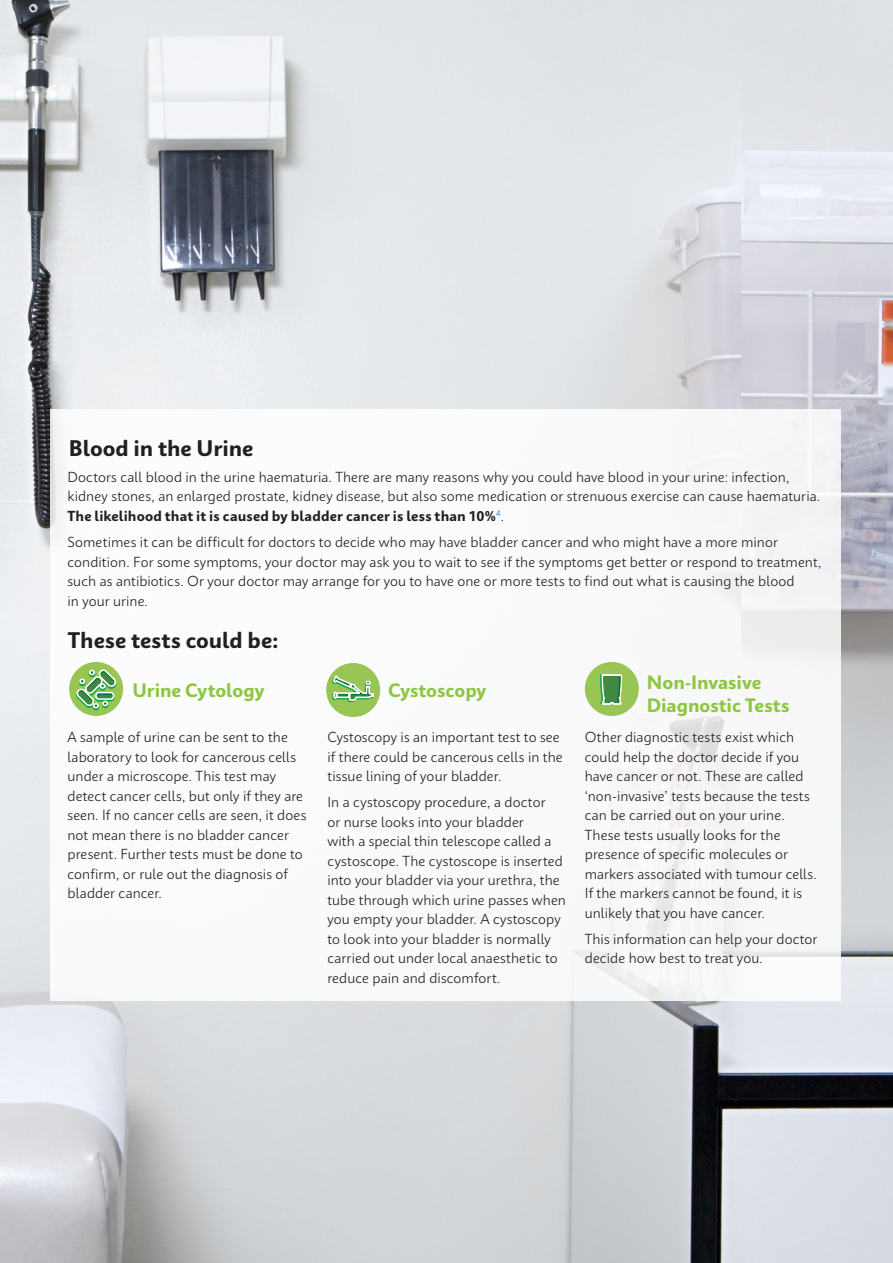
<style>
.page{position:relative;width:893px;height:1263px;background:#fff}
.page>*{position:absolute;margin:0;border:0;box-sizing:border-box;transform-origin:0 0}
.t1{font:700 21px "Cepheid Sans Pro";color:#231f20}
.t2{font:700 18px/22.5px "Cepheid Sans Pro";letter-spacing:-.005em;color:#8dc63f}
.t3{font:300 13.5px/19.5px "Cepheid Sans Pro";letter-spacing:.005em;color:#231f20}
.s1{font-weight:700}
</style>
<div class="page">
<img style="left:0;top:0;width:893px;height:1263px">
<div style="left:50px;top:409px;width:790px;height:591px;background:#fff"></div>
<div style="left:69px;top:662px;width:54px;height:54px;background:#99c552;border-radius:50%"></div>
<svg style="left:76px;top:669px;width:41px;height:41px"></svg>
<div style="left:326px;top:663px;width:54px;height:54px;background:#98c554;border-radius:50%"></div>
<svg style="left:332px;top:676px;width:42px;height:26px"></svg>
<div style="left:585px;top:662px;width:54px;height:54px;background:#98c554;border-radius:50%"></div>
<svg style="left:600px;top:674px;width:22px;height:31px"></svg>
<h1 class="t1" style="left:69px;top:440px;width:186px">Blood in the Urine</h1>
<p class="t3" style="left:67px;top:468px;width:754px">Doctors call blood in the urine haematuria. There are many reasons why you could have blood in your urine: infection, kidney stones, an enlarged prostate, kidney disease, but also some medication or strenuous exercise can cause haematuria.<br><span class="s1">The likelihood that it is caused by bladder cancer is less than 10%</span><sup>4</sup>.</p>
<p class="t3" style="left:67px;top:534px;width:755px">Sometimes it can be difficult for doctors to decide who may have bladder cancer and who might have a more minor condition. For some symptoms, your doctor may ask you to wait to see if the symptoms get better or respond to treatment, such as antibiotics. Or your doctor may arrange for you to have one or more tests to find out what is causing the blood<br>in your urine.</p>
<h1 class="t1" style="left:68px;top:631px;width:212px">These tests could be:</h1>
<h2 class="t2" style="left:133px;top:681px;width:134px">Urine Cytology</h2>
<h2 class="t2" style="left:388px;top:681px;width:100px">Cystoscopy</h2>
<h2 class="t2" style="left:647px;top:673px;width:144px">Non-Invasive<br>Diagnostic Tests</h2>
<p class="t3" style="left:67px;top:729px;width:240px">A sample of urine can be sent to the laboratory to look for cancerous cells under a microscope. This test may detect cancer cells, but only if they are seen. If no cancer cells are seen, it does not mean there is no bladder cancer present. Further tests must be done to confirm, or rule out the diagnosis of bladder cancer.</p>
<p class="t3" style="left:327px;top:729px;width:237px">Cystoscopy is an important test to see if there could be cancerous cells in the tissue lining of your bladder.</p>
<p class="t3" style="left:327px;top:794px;width:240px">In a cystoscopy procedure, a doctor<br>or nurse looks into your bladder<br>with a special thin telescope called a cystoscope. The cystoscope is inserted into your bladder via your urethra, the tube through which urine passes when you empty your bladder. A cystoscopy to look into your bladder is normally carried out under local anaesthetic to reduce pain and discomfort.</p>
<p class="t3" style="left:585px;top:729px;width:234px">Other diagnostic tests exist which could help the doctor decide if you have cancer or not. These are called ‘non-invasive’ tests because the tests can be carried out on your urine.<br>These tests usually looks for the presence of specific molecules or markers associated with tumour cells.<br>If the markers cannot be found, it is unlikely that you have cancer.</p>
<p class="t3" style="left:585px;top:930px;width:234px">This information can help your doctor decide how best to treat you.</p>
</div>
